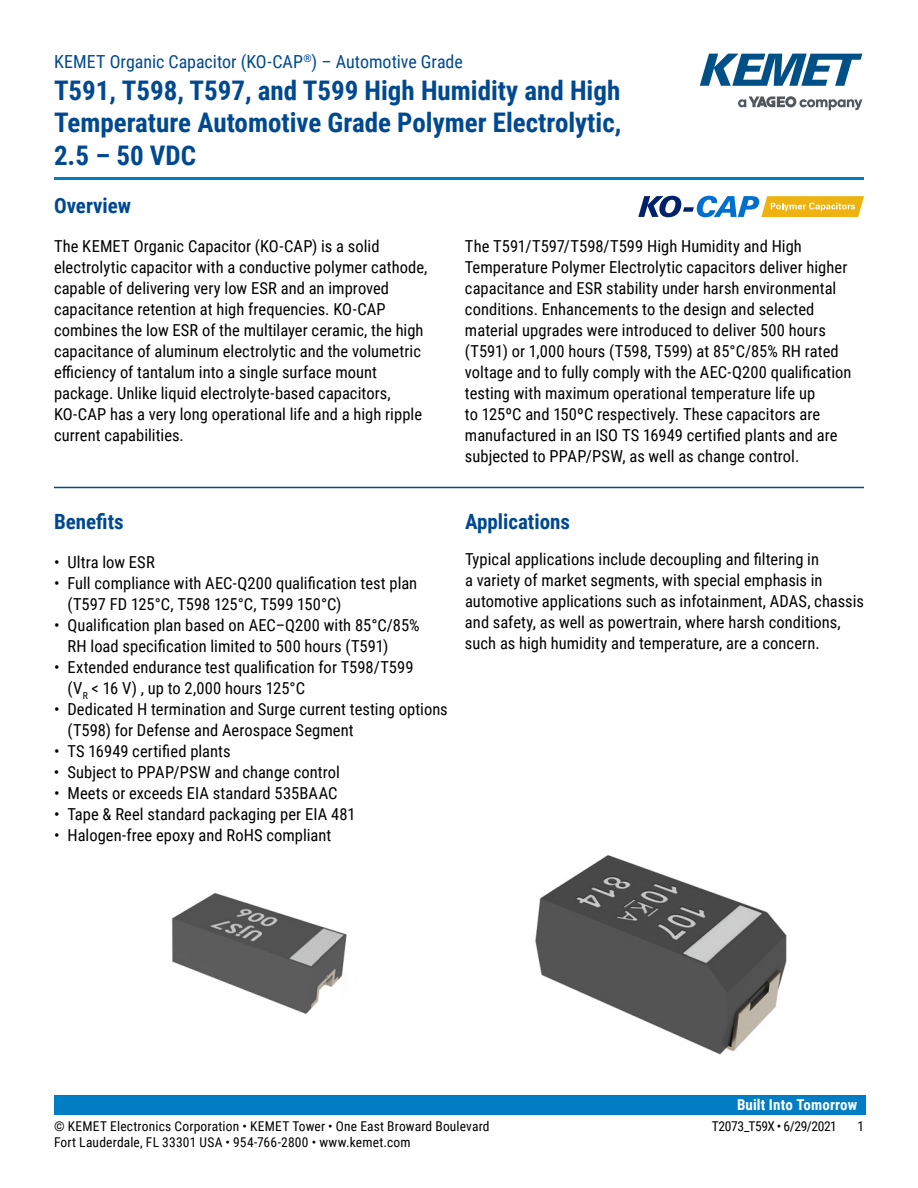
<style>
.page{position:relative;width:918px;height:1188px;background:#fff}
.page>*{position:absolute;margin:0;border:0;box-sizing:border-box;transform-origin:0 0}
.t1{font:700 27px/32.4px "Roboto Condensed";color:#004990;text-align:justify}
.t2{font:700 21px "Roboto Condensed";color:#004990}
.t3{font:18px "Roboto Condensed";color:#004990}
.t4{font:16.5px/21px "Roboto Condensed";letter-spacing:.005em;color:#000}
.t5{font:700 15px "Roboto Condensed";letter-spacing:.01em;color:#fff}
.t6{font:13.5px "Roboto Condensed";letter-spacing:.015em;color:#000}
.t7{font:13.5px "Roboto Condensed";letter-spacing:-.025em;color:#000}
</style>
<div class="page">
<svg style="left:738px;top:96px;width:124px;height:14px"></svg>
<svg style="left:700px;top:54px;width:162px;height:32px"></svg>
<hr style="left:54px;top:177px;width:810px;height:3px;background:#007dc3">
<div style="left:54px;top:1095px;width:811px;height:20px;background:#007dc3"></div>
<hr style="left:54px;top:487px;width:810px;height:1px;background:#004990">
<svg style="left:638px;top:196px;width:226px;height:21px"></svg>
<img style="left:535px;top:855px;width:252px;height:200px">
<img style="left:171px;top:893px;width:176px;height:121px">
<p class="t3" style="left:54px;top:48px;width:410px">KEMET Organic Capacitor (KO-CAP<sup>®</sup>) – Automotive Grade</p>
<h1 class="t1" style="left:54px;top:73px;width:569px">T591, T598, T597, and T599 High Humidity and High Temperature Automotive Grade Polymer Electrolytic, 2.5 – 50 VDC</h1>
<p class="t2" style="left:54px;top:191px;width:79px">Overview</p>
<p class="t4" style="left:54px;top:235px;width:375px">The KEMET Organic Capacitor (KO-CAP) is a solid electrolytic capacitor with a conductive polymer cathode, capable of delivering very low ESR and an improved capacitance retention at high frequencies. KO-CAP combines the low ESR of the multilayer ceramic, the high capacitance of aluminum electrolytic and the volumetric efficiency of tantalum into a single surface mount package. Unlike liquid electrolyte-based capacitors, KO-CAP has a very long operational life and a high ripple current capabilities.</p>
<p class="t4" style="left:465px;top:235px;width:388px">The T591/T597/T598/T599 High Humidity and High Temperature Polymer Electrolytic capacitors deliver higher capacitance and ESR stability under harsh environmental conditions. Enhancements to the design and selected material upgrades were introduced to deliver 500 hours (T591) or 1,000 hours (T598, T599) at 85°C/85% RH rated voltage and to fully comply with the AEC-Q200 qualification testing with maximum operational temperature life up<br>to 125ºC and 150ºC respectively. These capacitors are manufactured in an ISO TS 16949 certified plants and are subjected to PPAP/PSW, as well as change control.</p>
<p class="t2" style="left:54px;top:507px;width:71px">Benefits</p>
<p class="t4" style="left:54px;top:551px;width:102px">• Ultra low ESR</p>
<p class="t4" style="left:67px;top:572px;width:351px;text-indent:-13px">• Full compliance with AEC-Q200 qualification test plan (T597 FD 125°C, T598 125°C, T599 150°C)</p>
<p class="t4" style="left:67px;top:614px;width:354px;text-indent:-13px">• Qualification plan based on AEC–Q200 with 85°C/85%<br>RH load specification limited to 500 hours (T591)</p>
<p class="t4" style="left:67px;top:656px;width:348px;text-indent:-13px">• Extended endurance test qualification for T598/T599 (V<sub>R</sub> &lt; 16 V) , up to 2,000 hours 125°C</p>
<p class="t4" style="left:67px;top:698px;width:382px;text-indent:-13px">• Dedicated H termination and Surge current testing options (T598) for Defense and Aerospace Segment</p>
<p class="t4" style="left:54px;top:740px;width:178px">• TS 16949 certified plants</p>
<p class="t4" style="left:54px;top:761px;width:288px">• Subject to PPAP/PSW and change control</p>
<p class="t4" style="left:54px;top:782px;width:285px">• Meets or exceeds EIA standard 535BAAC</p>
<p class="t4" style="left:54px;top:803px;width:303px">• Tape &amp; Reel standard packaging per EIA 481</p>
<p class="t4" style="left:54px;top:824px;width:279px">• Halogen-free epoxy and RoHS compliant</p>
<p class="t2" style="left:465px;top:507px;width:107px">Applications</p>
<p class="t4" style="left:465px;top:548px;width:400px">Typical applications include decoupling and filtering in<br>a variety of market segments, with special emphasis in automotive applications such as infotainment, ADAS, chassis and safety, as well as powertrain, where harsh conditions, such as high humidity and temperature, are a concern.</p>
<p class="t5" style="left:737px;top:1094px;width:122px">Built Into Tomorrow</p>
<p class="t6" style="left:54px;top:1116px;width:437px">© KEMET Electronics Corporation • KEMET Tower • One East Broward Boulevard</p>
<p class="t7" style="left:712px;top:1116px;width:127px">T2073_T59X • 6/29/2021</p>
<p class="t6" style="left:857px;top:1116px;width:8px">1</p>
<p class="t6" style="left:54px;top:1133px;width:358px">Fort Lauderdale, FL 33301 USA • 954-766-2800 • www.kemet.com</p>
</div>
